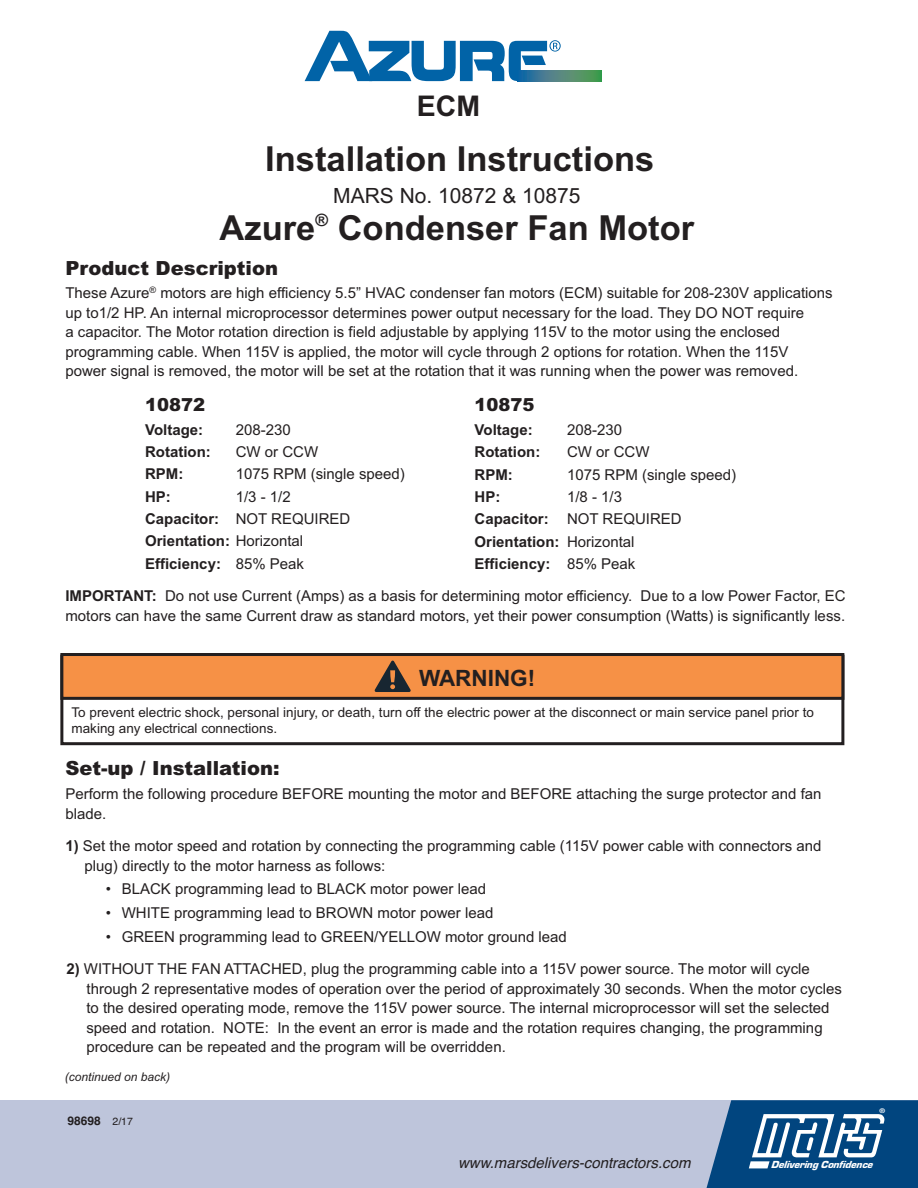
<style>
.page{position:relative;width:918px;height:1188px;background:#fff}
.page>*{position:absolute;margin:0;border:0;box-sizing:border-box;transform-origin:0 0}
.t1{font:700 34.5px "Arial";color:#231f20}
.t2{font:700 28.5px "Arial";color:#231f20}
.t3{font:700 22.5px "Arial";color:#231f20}
.t4{font:21px "Arial";color:#231f20}
.t5{font:900 19.5px "Arial";color:#231f20}
.t6{font:900 18px "Arial";color:#231f20}
.t7{font:15px/19.5px "Arial";color:#231f20}
.t8{font:700 15px "Arial";color:#231f20}
.t9{font:italic 15px "Helvetica";color:#231f20}
.t10{font:13.5px/16.5px "Arial";color:#231f20}
.t11{font:italic 12px "Arial";color:#231f20}
.t12{font:700 12px "Helvetica";color:#231f20}
.t13{font:italic 10.65px "Eurostile Black DTC";color:#fff}
.t14{font:700 6.45px "Helvetica Neue";color:#fff;scale:1.1 1}
.s1{font-weight:700}
.s2{font-weight:400;font-size:10.5px}
</style>
<div class="page">
<div style="left:0;top:1100px;width:918px;height:88px;background:#bec5db"></div>
<div style="left:60px;top:655px;width:784px;height:90px;border:3px solid #231f20"></div>
<div style="left:62px;top:655px;width:781px;height:43px;background:#f69146"></div>
<div style="left:60px;top:653px;width:784px;height:47px;border:3px solid #231f20"></div>
<svg style="left:375px;top:661px;width:36px;height:31px"></svg>
<svg style="left:561px;top:70px;width:41px;height:11px"></svg>
<svg style="left:305px;top:31px;width:256px;height:50px"></svg>
<svg style="left:706px;top:1100px;width:212px;height:88px;background:#2e6595"></svg>
<h2 class="t2" style="left:417px;top:90px;width:65px">ECM</h2>
<h1 class="t1" style="left:265px;top:139px;width:391px">Installation Instructions</h1>
<h3 class="t4" style="left:333px;top:183px;width:249px">MARS No. 10872 &amp; 10875</h3>
<h1 class="t1" style="left:220px;top:208px;width:476px">Azure<sup>®</sup> Condenser Fan Motor</h1>
<h3 class="t5" style="left:65px;top:256px;width:214px">Product Description</h3>
<p class="t7" style="left:65px;top:283px;width:769px">These Azure<sup>®</sup> motors are high efficiency 5.5” HVAC condenser fan motors (ECM) suitable for 208-230V applications up to1/2 HP. An internal microprocessor determines power output necessary for the load. They DO NOT require<br>a capacitor. The Motor rotation direction is field adjustable by applying 115V to the motor using the enclosed programming cable. When 115V is applied, the motor will cycle through 2 options for rotation. When the 115V power signal is removed, the motor will be set at the rotation that it was running when the power was removed.</p>
<p class="t6" style="left:145px;top:394px;width:62px">10872</p>
<p class="t8" style="left:145px;top:421px;width:60px">Voltage:</p>
<p class="t7" style="left:236px;top:420px;width:57px">208-230</p>
<p class="t8" style="left:145px;top:443px;width:67px">Rotation:</p>
<p class="t7" style="left:236px;top:442px;width:84px">CW or CCW</p>
<p class="t8" style="left:145px;top:466px;width:40px">RPM:</p>
<p class="t7" style="left:236px;top:465px;width:171px">1075 RPM (single speed)</p>
<p class="t8" style="left:145px;top:488px;width:27px">HP:</p>
<p class="t6" style="left:475px;top:394px;width:62px">10875</p>
<p class="t8" style="left:475px;top:421px;width:60px">Voltage:</p>
<p class="t7" style="left:567px;top:420px;width:57px">208-230</p>
<p class="t8" style="left:475px;top:443px;width:67px">Rotation:</p>
<p class="t7" style="left:567px;top:442px;width:84px">CW or CCW</p>
<p class="t8" style="left:475px;top:466px;width:40px">RPM:</p>
<p class="t7" style="left:567px;top:465px;width:171px">1075 RPM (single speed)</p>
<p class="t8" style="left:475px;top:488px;width:27px">HP:</p>
<p class="t7" style="left:145px;top:485px;width:207px;line-height:22.4px;text-indent:91px">1/3 - 1/2<br><span class="s1">Capacitor:</span> NOT REQUIRED<br><span class="s1">Orientation:</span> Horizontal<br><span class="s1">Efficiency:</span> 85% Peak</p>
<p class="t7" style="left:65px;top:586px;width:782px"><span class="s1">IMPORTANT:</span> Do not use Current (Amps) as a basis for determining motor efficiency. Due to a low Power Factor, EC motors can have the same Current draw as standard motors, yet their power consumption (Watts) is significantly less.</p>
<p class="t7" style="left:475px;top:486px;width:209px;line-height:22.4px;text-indent:92px">1/8 - 1/3<br><span class="s1">Capacitor:</span> NOT REQUIRED<br><span class="s1">Orientation:</span> Horizontal<br><span class="s1">Efficiency:</span> 85% Peak</p>
<h3 class="t3" style="left:419px;top:665px;width:118px">WARNING!</h3>
<p class="t10" style="left:72px;top:704px;width:744px">To prevent electric shock, personal injury, or death, turn off the electric power at the disconnect or main service panel prior to making any electrical connections.</p>
<h3 class="t5" style="left:65px;top:757px;width:216px">Set-up / Installation:</h3>
<p class="t7" style="left:65px;top:784px;width:758px">Perform the following procedure BEFORE mounting the motor and BEFORE attaching the surge protector and fan blade.</p>
<p class="t7" style="left:85px;top:836px;width:738px;text-indent:-19px"><span class="s1">1)</span> Set the motor speed and rotation by connecting the programming cable (115V power cable with connectors and plug) directly to the motor harness as follows:</p>
<p class="t7" style="left:106px;top:879px;width:382px">• BLACK programming lead to BLACK motor power lead</p>
<p class="t7" style="left:106px;top:903px;width:389px">• WHITE programming lead to BROWN motor power lead</p>
<p class="t7" style="left:106px;top:927px;width:463px">• GREEN programming lead to GREEN/YELLOW motor ground lead</p>
<p class="t7" style="left:86px;top:960px;width:757px;text-indent:-20px"><span class="s1">2)</span> WITHOUT THE FAN ATTACHED, plug the programming cable into a 115V power source. The motor will cycle through 2 representative modes of operation over the period of approximately 30 seconds. When the motor cycles to the desired operating mode, remove the 115V power source. The internal microprocessor will set the selected speed and rotation. NOTE: In the event an error is made and the rotation requires changing, the programming procedure can be repeated and the program will be overridden.</p>
<p class="t11" style="left:65px;top:1070px;width:107px">(continued on back)</p>
<p class="t12" style="left:68px;top:1113px;width:67px">98698 <span class="s2">2/17</span></p>
<p class="t14" style="left:879px;top:1107px;width:7px">®</p>
<p class="t9" style="left:458px;top:1154px;width:234px">www.marsdelivers-contractors.com</p>
<p class="t13" style="left:771px;top:1159px;width:105px">Delivering Confidence</p>
</div>
